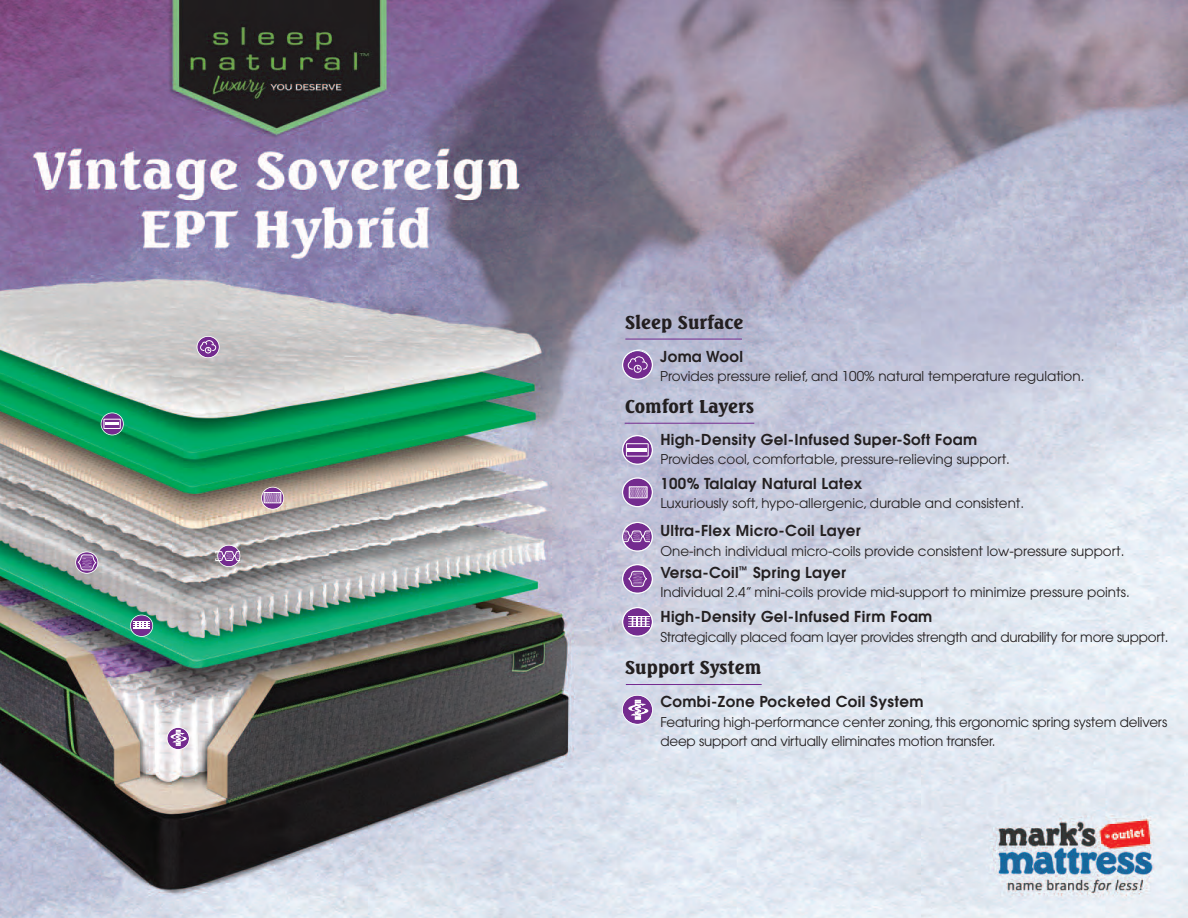
<style>
.page{position:relative;width:1188px;height:918px;background:#fff}
.page>*{position:absolute;margin:0;border:0;box-sizing:border-box;transform-origin:0 0}
.t1{font:800 18px "Seagull BT";color:#231f20}
.t2{font:600 15px "Avant Garde";letter-spacing:.025em;color:#231f20}
.t3{font:13.5px/19.5px "Avant Garde";color:#231f20}
.t4{font:13.5px "Avant Garde";letter-spacing:-.02em;color:#231f20}
</style>
<div class="page">
<img style="left:0;top:0;width:1188px;height:918px">
<div style="left:197px;top:337px;width:22px;height:20px;background:#742b8f;border-radius:50%"></div>
<div style="left:197px;top:336px;width:23px;height:22px;border:2px solid #fff;border-radius:50%"></div>
<svg style="left:200px;top:340px;width:16px;height:13px"></svg>
<div style="left:218px;top:546px;width:22px;height:20px;background:#742b8f;border-radius:50%"></div>
<div style="left:217px;top:545px;width:23px;height:22px;border:2px solid #fff;border-radius:50%"></div>
<svg style="left:216px;top:551px;width:24px;height:10px"></svg>
<hr style="left:625px;top:339px;width:117px;height:1px;background:#742b8f">
<hr style="left:625px;top:423px;width:129px;height:1px;background:#742b8f">
<hr style="left:626px;top:684px;width:136px;height:1px;background:#742b8f">
<svg style="left:101px;top:413px;width:22px;height:22px"></svg>
<div style="left:101px;top:413px;width:23px;height:22px;border:2px solid #fff;border-radius:50%"></div>
<div style="left:104px;top:419px;width:16px;height:10px;border:1px solid #fff"></div>
<svg style="left:105px;top:423px;width:15px;height:2px"></svg>
<svg style="left:167px;top:728px;width:22px;height:21px"></svg>
<div style="left:167px;top:727px;width:23px;height:23px;border:2px solid #fff;border-radius:50%"></div>
<svg style="left:167px;top:730px;width:23px;height:15px"></svg>
<div style="left:627px;top:349px;width:24px;height:24px;border:2px solid #fff;border-radius:50%"></div>
<div style="left:623px;top:696px;width:29px;height:28px;background:#742b8f;border-radius:50%"></div>
<div style="left:622px;top:695px;width:31px;height:30px;border:2px solid #fff;border-radius:50%"></div>
<svg style="left:622px;top:350px;width:31px;height:30px"></svg>
<svg style="left:622px;top:522px;width:31px;height:30px"></svg>
<svg style="left:622px;top:607px;width:31px;height:30px"></svg>
<svg style="left:622px;top:564px;width:31px;height:30px"></svg>
<svg style="left:628px;top:700px;width:24px;height:20px"></svg>
<svg style="left:622px;top:435px;width:31px;height:30px"></svg>
<svg style="left:622px;top:477px;width:31px;height:30px"></svg>
<svg style="left:262px;top:488px;width:21px;height:21px"></svg>
<div style="left:261px;top:487px;width:23px;height:23px;border:2px solid #fff;border-radius:50%"></div>
<svg style="left:264px;top:492px;width:17px;height:11px"></svg>
<svg style="left:76px;top:552px;width:22px;height:21px"></svg>
<div style="left:75px;top:551px;width:23px;height:23px;border:2px solid #fff;border-radius:50%"></div>
<svg style="left:78px;top:555px;width:18px;height:15px"></svg>
<div style="left:131px;top:615px;width:21px;height:21px;background:#742b8f;border-radius:50%"></div>
<div style="left:130px;top:615px;width:23px;height:22px;border:2px solid #fff;border-radius:50%"></div>
<svg style="left:133px;top:622px;width:17px;height:8px"></svg>
<h1 class="t1" style="left:625px;top:315px;width:120px">Sleep Surface</h1>
<p class="t2" style="left:660px;top:351px;width:84px">Joma Wool</p>
<p class="t3" style="left:660px;top:368px;width:426px">Provides pressure relief, and 100% natural temperature regulation.</p>
<h1 class="t1" style="left:625px;top:399px;width:131px">Comfort Layers</h1>
<p class="t2" style="left:660px;top:433px;width:318px">High-Density Gel-Infused Super-Soft Foam</p>
<p class="t3" style="left:660px;top:451px;width:351px">Provides cool, comfortable, pressure-relieving support.</p>
<p class="t2" style="left:660px;top:477px;width:203px">100% Talalay Natural Latex</p>
<p class="t3" style="left:660px;top:495px;width:365px">Luxuriously soft, hypo-allergenic, durable and consistent.</p>
<p class="t2" style="left:660px;top:525px;width:202px">Ultra-Flex Micro-Coil Layer</p>
<p class="t3" style="left:660px;top:542px;width:466px">One-inch individual micro-coils provide consistent low-pressure support.</p>
<p class="t2" style="left:660px;top:567px;width:187px">Versa-Coil<sup>™</sup> Spring Layer</p>
<p class="t3" style="left:660px;top:584px;width:471px">Individual 2.4” mini-coils provide mid-support to minimize pressure points.</p>
<p class="t2" style="left:660px;top:611px;width:273px">High-Density Gel-Infused Firm Foam</p>
<p class="t4" style="left:660px;top:632px;width:510px">Strategically placed foam layer provides strength and durability for more support.</p>
<h1 class="t1" style="left:625px;top:660px;width:138px">Support System</h1>
<p class="t2" style="left:660px;top:696px;width:265px">Combi-Zone Pocketed Coil System</p>
<p class="t3" style="left:660px;top:713px;width:508px">Featuring high-performance center zoning, this ergonomic spring system delivers deep support and virtually eliminates motion transfer.</p>
</div>
